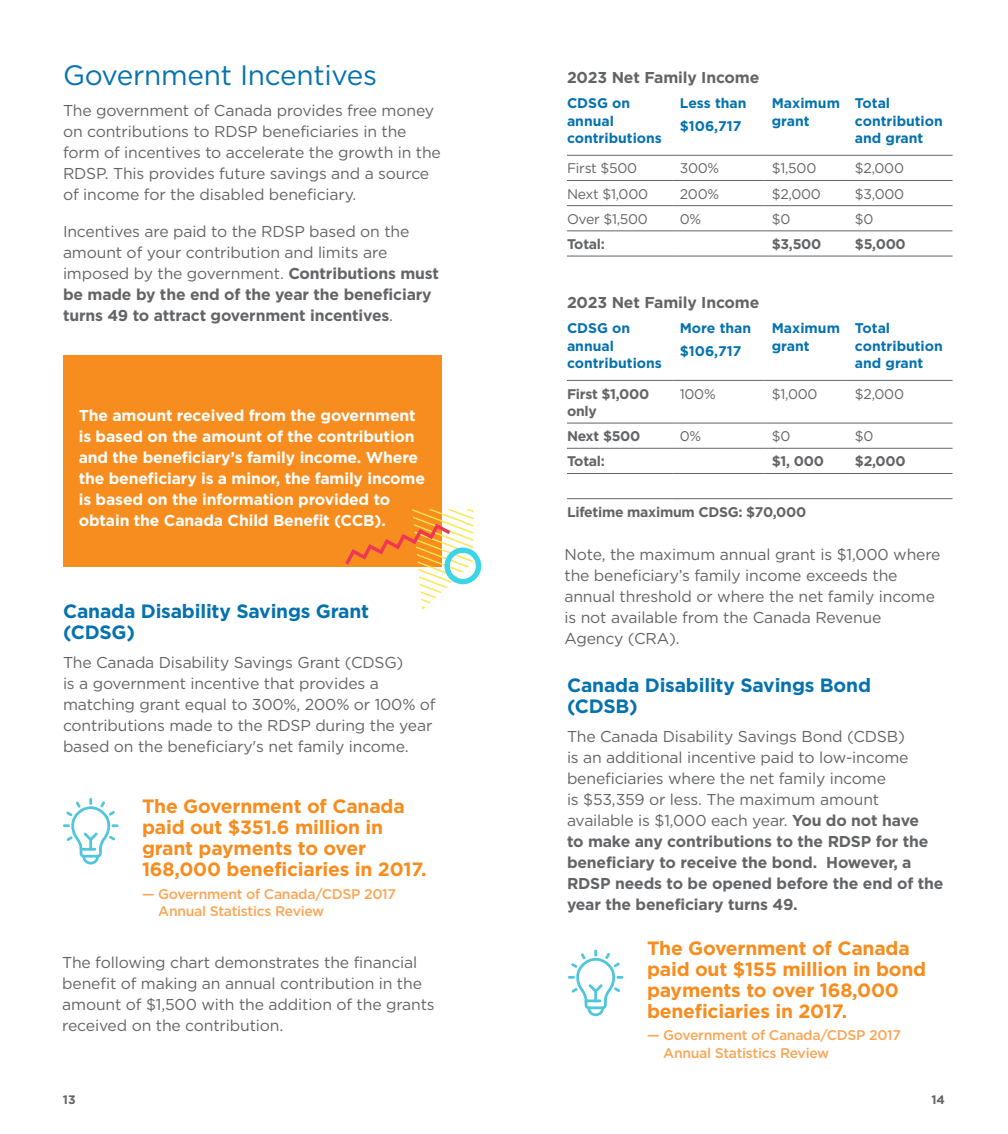
<style>
.page{position:relative;width:1008px;height:1134px;background:#fff}
.page>*{position:absolute;margin:0;border:0;box-sizing:border-box;transform-origin:0 0}
.t1{font:28px "Gotham";letter-spacing:-.01em;color:#0572ae}
.t2{font:700 19.25px/21px "Gotham";letter-spacing:-.01em;color:#f78d1e}
.t3{font:700 19.25px/21px "Gotham";letter-spacing:-.01em;color:#0572ae}
.t4{font:15.75px/21px "Gotham";letter-spacing:-.01em;color:#636466}
.t5{font:700 15.75px/21px "Gotham";letter-spacing:-.01em;color:#fff}
.t6{font:700 15.75px "Gotham";letter-spacing:-.01em;color:#636466}
.t7{font:700 14px/17.5px "Gotham";color:#0572ae}
.t8{font:500 14px/17.5px "Gotham";letter-spacing:-.02em;color:#faa655}
.t9{font:14px "Gotham";letter-spacing:-.02em;color:#636466}
.t10{font:700 14px/17.5px "Gotham";letter-spacing:-.02em;color:#636466}
.t11{font:700 12.25px "Gotham";color:#636466}
.s1{font-weight:700}
</style>
<div class="page">
<svg style="left:63px;top:798px;width:55px;height:67px"></svg>
<svg style="left:568px;top:950px;width:55px;height:66px"></svg>
<hr style="left:567px;top:155px;width:106px;height:1px;background:#636466">
<hr style="left:673px;top:155px;width:92px;height:1px;background:#636466">
<hr style="left:765px;top:155px;width:83px;height:1px;background:#636466">
<hr style="left:848px;top:155px;width:105px;height:1px;background:#636466">
<hr style="left:567px;top:180px;width:106px;height:1px;background:#636466">
<hr style="left:673px;top:180px;width:92px;height:1px;background:#636466">
<hr style="left:765px;top:180px;width:83px;height:1px;background:#636466">
<hr style="left:848px;top:180px;width:105px;height:1px;background:#636466">
<hr style="left:567px;top:205px;width:106px;height:1px;background:#636466">
<hr style="left:673px;top:205px;width:92px;height:1px;background:#636466">
<hr style="left:765px;top:205px;width:83px;height:1px;background:#636466">
<hr style="left:848px;top:205px;width:105px;height:1px;background:#636466">
<hr style="left:567px;top:230px;width:106px;height:1px;background:#636466">
<hr style="left:673px;top:230px;width:92px;height:1px;background:#636466">
<hr style="left:765px;top:230px;width:83px;height:1px;background:#636466">
<hr style="left:848px;top:230px;width:105px;height:1px;background:#636466">
<hr style="left:567px;top:256px;width:106px;height:1px;background:#636466">
<hr style="left:673px;top:256px;width:92px;height:1px;background:#636466">
<hr style="left:765px;top:256px;width:83px;height:1px;background:#636466">
<hr style="left:848px;top:256px;width:105px;height:1px;background:#636466">
<div style="left:63px;top:355px;width:379px;height:212px;background:#f78d1e"></div>
<svg style="left:345px;top:509px;width:136px;height:101px"></svg>
<hr style="left:567px;top:380px;width:106px;height:1px;background:#636466">
<hr style="left:673px;top:380px;width:92px;height:1px;background:#636466">
<hr style="left:765px;top:380px;width:83px;height:1px;background:#636466">
<hr style="left:848px;top:380px;width:105px;height:1px;background:#636466">
<hr style="left:567px;top:423px;width:106px;height:1px;background:#636466">
<hr style="left:673px;top:423px;width:92px;height:1px;background:#636466">
<hr style="left:765px;top:423px;width:83px;height:1px;background:#636466">
<hr style="left:848px;top:423px;width:105px;height:1px;background:#636466">
<hr style="left:567px;top:448px;width:106px;height:1px;background:#636466">
<hr style="left:673px;top:448px;width:92px;height:1px;background:#636466">
<hr style="left:765px;top:448px;width:83px;height:1px;background:#636466">
<hr style="left:848px;top:448px;width:105px;height:1px;background:#636466">
<hr style="left:567px;top:473px;width:106px;height:1px;background:#636466">
<hr style="left:673px;top:473px;width:92px;height:1px;background:#636466">
<hr style="left:765px;top:473px;width:83px;height:1px;background:#636466">
<hr style="left:848px;top:473px;width:105px;height:1px;background:#636466">
<hr style="left:567px;top:498px;width:106px;height:1px;background:#636466">
<hr style="left:673px;top:498px;width:92px;height:1px;background:#636466">
<hr style="left:765px;top:498px;width:83px;height:1px;background:#636466">
<hr style="left:848px;top:498px;width:105px;height:1px;background:#636466">
<h1 class="t1" style="left:63px;top:58px;width:316px">Government Incentives</h1>
<p class="t4" style="left:63px;top:100px;width:379px">The government of Canada provides free money on contributions to RDSP beneficiaries in the form of incentives to accelerate the growth in the RDSP. This provides future savings and a source of income for the disabled beneficiary.</p>
<p class="t4" style="left:63px;top:221px;width:377px">Incentives are paid to the RDSP based on the amount of your contribution and limits are imposed by the government. <span class="s1">Contributions must be made by the end of the year the beneficiary turns 49 to attract government incentives</span>.</p>
<p class="t5" style="left:79px;top:405px;width:348px">The amount received from the government is based on the amount of the contribution and the beneficiary’s family income. Where the beneficiary is a minor, the family income is based on the information provided to obtain the Canada Child Benefit (CCB).</p>
<p class="t3" style="left:63px;top:600px;width:308px">Canada Disability Savings Grant (CDSG)</p>
<p class="t4" style="left:63px;top:651px;width:374px">The Canada Disability Savings Grant (CDSG)<br>is a government incentive that provides a matching grant equal to 300%, 200% or 100% of contributions made to the RDSP during the year based on the beneficiary's net family income.</p>
<p class="t2" style="left:142px;top:796px;width:286px">The Government of Canada paid out $351.6 million in grant payments to over<br>168,000 beneficiaries in 2017.</p>
<p class="t8" style="left:158px;top:885px;width:239px;text-indent:-16px">— Government of Canada/CDSP 2017<br>Annual Statistics Review</p>
<p class="t4" style="left:62px;top:951px;width:374px">The following chart demonstrates the financial benefit of making an annual contribution in the amount of $1,500 with the addition of the grants received on the contribution.</p>
<p class="t6" style="left:567px;top:67px;width:194px">2023 Net Family Income</p>
<p class="t7" style="left:567px;top:94px;width:96px">CDSG on annual contributions</p>
<p class="t7" style="left:680px;top:92px;width:68px;line-height:22.6px">Less than $106,717</p>
<p class="t7" style="left:772px;top:94px;width:70px">Maximum grant</p>
<p class="t7" style="left:855px;top:94px;width:89px">Total contribution and grant</p>
<p class="t9" style="left:567px;top:160px;width:72px">First $500</p>
<p class="t9" style="left:680px;top:160px;width:41px">300%</p>
<p class="t9" style="left:772px;top:160px;width:46px">$1,500</p>
<p class="t9" style="left:855px;top:160px;width:51px">$2,000</p>
<p class="t9" style="left:567px;top:185px;width:83px">Next $1,000</p>
<p class="t9" style="left:680px;top:185px;width:41px">200%</p>
<p class="t9" style="left:772px;top:185px;width:51px">$2,000</p>
<p class="t9" style="left:855px;top:185px;width:51px">$3,000</p>
<p class="t9" style="left:567px;top:210px;width:82px">Over $1,500</p>
<p class="t9" style="left:680px;top:210px;width:23px">0%</p>
<p class="t9" style="left:772px;top:210px;width:20px">$0</p>
<p class="t9" style="left:855px;top:210px;width:20px">$0</p>
<p class="t10" style="left:567px;top:235px;width:39px">Total:</p>
<p class="t10" style="left:772px;top:235px;width:51px">$3,500</p>
<p class="t10" style="left:855px;top:235px;width:52px">$5,000</p>
<p class="t6" style="left:567px;top:292px;width:194px">2023 Net Family Income</p>
<p class="t7" style="left:567px;top:320px;width:96px">CDSG on annual contributions</p>
<p class="t7" style="left:680px;top:317px;width:73px;line-height:22.6px">More than $106,717</p>
<p class="t7" style="left:772px;top:320px;width:70px">Maximum grant</p>
<p class="t7" style="left:855px;top:320px;width:89px">Total contribution and grant</p>
<p class="t10" style="left:567px;top:385px;width:84px">First $1,000 only</p>
<p class="t9" style="left:680px;top:385px;width:37px">100%</p>
<p class="t9" style="left:772px;top:385px;width:47px">$1,000</p>
<p class="t9" style="left:855px;top:385px;width:51px">$2,000</p>
<p class="t10" style="left:567px;top:427px;width:75px">Next $500</p>
<p class="t9" style="left:680px;top:427px;width:23px">0%</p>
<p class="t9" style="left:772px;top:427px;width:20px">$0</p>
<p class="t9" style="left:855px;top:427px;width:20px">$0</p>
<p class="t10" style="left:567px;top:453px;width:39px">Total:</p>
<p class="t10" style="left:772px;top:453px;width:54px">$1, 000</p>
<p class="t10" style="left:855px;top:453px;width:52px">$2,000</p>
<p class="t10" style="left:567px;top:503px;width:241px">Lifetime maximum CDSG: $70,000</p>
<p class="t4" style="left:564px;top:544px;width:378px">Note, the maximum annual grant is $1,000 where the beneficiary’s family income exceeds the annual threshold or where the net family income is not available from the Canada Revenue Agency (CRA).</p>
<p class="t3" style="left:567px;top:675px;width:306px">Canada Disability Savings Bond (CDSB)</p>
<p class="t4" style="left:567px;top:725px;width:378px">The Canada Disability Savings Bond (CDSB)<br>is an additional incentive paid to low-income beneficiaries where the net family income<br>is $53,359 or less. The maximum amount available is $1,000 each year. <span class="s1">You do not have<br>to make any contributions to the RDSP for the beneficiary to receive the bond. However, a RDSP needs to be opened before the end of the year the beneficiary turns 49.</span></p>
<p class="t2" style="left:647px;top:938px;width:281px">The Government of Canada paid out $155 million in bond payments to over 168,000 beneficiaries in 2017.</p>
<p class="t8" style="left:663px;top:1027px;width:239px;text-indent:-16px">— Government of Canada/CDSP 2017<br>Annual Statistics Review</p>
<p class="t11" style="left:63px;top:1091px;width:14px">13</p>
<p class="t11" style="left:932px;top:1091px;width:15px">14</p>
</div>
